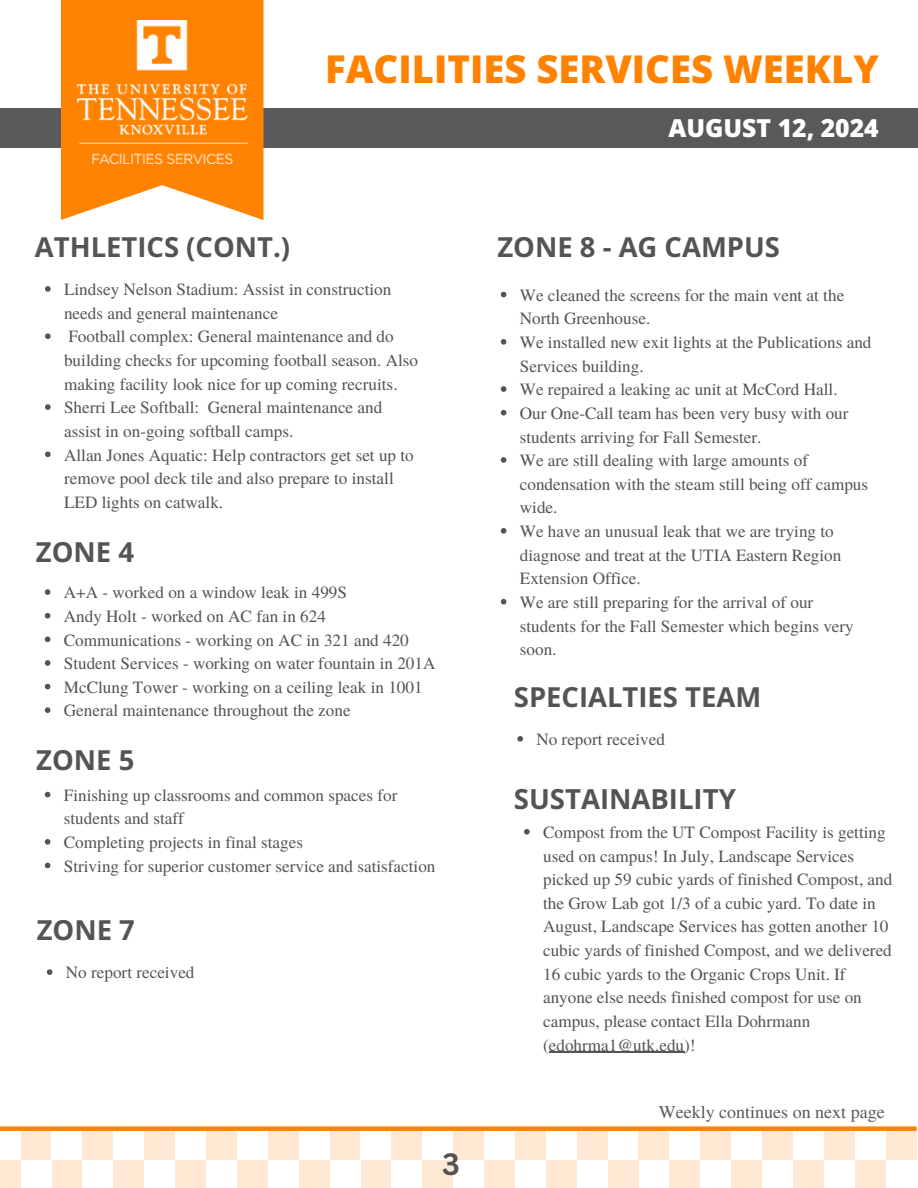
<style>
.page{position:relative;width:918px;height:1188px;background:#fff}
.page>*{position:absolute;margin:0;border:0;box-sizing:border-box;transform-origin:0 0}
.t1{font:800 38.25px "Open Sans";color:#ff8200}
.t2{font:700 30px "Canva Sans";color:#545454}
.t3{font:700 27.6px "Open Sans";color:#545454}
.t4{font:700 27.45px "Open Sans";color:#545454}
.t5{font:800 24.75px "Open Sans";color:#fff}
.t6{font:18px "Te X Gyre Termes";color:#58595b}
.t7{font:17.1px/23.7px "Te X Gyre Termes";color:#545454}
</style>
<div class="page">
<div style="left:0;top:108px;width:918px;height:40px;background:#58595b"></div>
<svg style="left:61px;top:0;width:203px;height:220px;fill:#ff8200"></svg>
<img style="left:77px;top:20px;width:170px;height:143px">
<div style="left:700px;top:1129px;width:31px;height:31px;background:#ffe9d4"></div>
<div style="left:762px;top:1129px;width:31px;height:31px;background:#ffe9d4"></div>
<div style="left:824px;top:1129px;width:31px;height:31px;background:#ffe9d4"></div>
<div style="left:886px;top:1129px;width:31px;height:31px;background:#ffe9d4"></div>
<div style="left:855px;top:1160px;width:31px;height:28px;background:#ffe9d4"></div>
<div style="left:793px;top:1160px;width:31px;height:28px;background:#ffe9d4"></div>
<div style="left:731px;top:1160px;width:31px;height:28px;background:#ffe9d4"></div>
<div style="left:669px;top:1160px;width:31px;height:28px;background:#ffe9d4"></div>
<div style="left:453px;top:1129px;width:31px;height:31px;background:#ffe9d4"></div>
<div style="left:515px;top:1129px;width:31px;height:31px;background:#ffe9d4"></div>
<div style="left:577px;top:1129px;width:31px;height:31px;background:#ffe9d4"></div>
<div style="left:639px;top:1129px;width:30px;height:31px;background:#ffe9d4"></div>
<div style="left:608px;top:1160px;width:31px;height:28px;background:#ffe9d4"></div>
<div style="left:546px;top:1160px;width:31px;height:28px;background:#ffe9d4"></div>
<div style="left:484px;top:1160px;width:31px;height:28px;background:#ffe9d4"></div>
<div style="left:422px;top:1160px;width:31px;height:28px;background:#ffe9d4"></div>
<div style="left:206px;top:1129px;width:31px;height:31px;background:#ffe9d4"></div>
<div style="left:268px;top:1129px;width:31px;height:31px;background:#ffe9d4"></div>
<div style="left:330px;top:1129px;width:30px;height:31px;background:#ffe9d4"></div>
<div style="left:391px;top:1129px;width:31px;height:31px;background:#ffe9d4"></div>
<div style="left:360px;top:1160px;width:31px;height:28px;background:#ffe9d4"></div>
<div style="left:299px;top:1160px;width:31px;height:28px;background:#ffe9d4"></div>
<div style="left:237px;top:1160px;width:31px;height:28px;background:#ffe9d4"></div>
<div style="left:175px;top:1160px;width:31px;height:28px;background:#ffe9d4"></div>
<div style="left:21px;top:1129px;width:31px;height:31px;background:#ffe9d4"></div>
<div style="left:82px;top:1129px;width:31px;height:31px;background:#ffe9d4"></div>
<div style="left:144px;top:1129px;width:31px;height:31px;background:#ffe9d4"></div>
<div style="left:113px;top:1160px;width:31px;height:28px;background:#ffe9d4"></div>
<div style="left:52px;top:1160px;width:30px;height:28px;background:#ffe9d4"></div>
<div style="left:0;top:1160px;width:21px;height:28px;background:#ffe9d4"></div>
<div style="left:0;top:1126px;width:917px;height:5px;background:#ff8200"></div>
<svg style="left:45px;top:589px;width:5px;height:6px"></svg>
<svg style="left:45px;top:613px;width:5px;height:6px"></svg>
<svg style="left:45px;top:637px;width:5px;height:5px"></svg>
<svg style="left:45px;top:660px;width:5px;height:6px"></svg>
<svg style="left:45px;top:684px;width:5px;height:5px"></svg>
<svg style="left:45px;top:707px;width:5px;height:6px"></svg>
<svg style="left:45px;top:792px;width:5px;height:5px"></svg>
<svg style="left:45px;top:839px;width:5px;height:6px"></svg>
<svg style="left:45px;top:863px;width:5px;height:5px"></svg>
<svg style="left:47px;top:969px;width:5px;height:6px"></svg>
<svg style="left:501px;top:292px;width:5px;height:5px"></svg>
<svg style="left:501px;top:339px;width:5px;height:6px"></svg>
<svg style="left:501px;top:386px;width:5px;height:6px"></svg>
<svg style="left:501px;top:410px;width:5px;height:6px"></svg>
<svg style="left:501px;top:457px;width:5px;height:6px"></svg>
<svg style="left:501px;top:528px;width:5px;height:6px"></svg>
<svg style="left:501px;top:599px;width:5px;height:6px"></svg>
<svg style="left:45px;top:286px;width:6px;height:6px"></svg>
<svg style="left:45px;top:333px;width:6px;height:6px"></svg>
<svg style="left:45px;top:404px;width:6px;height:6px"></svg>
<svg style="left:45px;top:452px;width:6px;height:5px"></svg>
<svg style="left:517px;top:736px;width:6px;height:6px"></svg>
<svg style="left:524px;top:829px;width:6px;height:6px"></svg>
<hr style="left:549px;top:1052px;width:135px;height:1px;background:#545454">
<h1 class="t1" style="left:325px;top:42px;width:555px">FACILITIES SERVICES WEEKLY</h1>
<h3 class="t5" style="left:669px;top:111px;width:212px">AUGUST 12, 2024</h3>
<p class="t4" style="left:35px;top:228px;width:257px">ATHLETICS (CONT.)</p>
<p class="t7" style="left:64px;top:277px;width:329px">Lindsey Nelson Stadium: Assist in construction needs and general maintenance</p>
<p class="t7" style="left:64px;top:324px;width:356px">Football complex: General maintenance and do building checks for upcoming football season. Also making facility look nice for up coming recruits.</p>
<h2 class="t7" style="left:64px;top:395px;width:320px">Sherri Lee Softball: General maintenance and assist in on-going softball camps.</h2>
<p class="t7" style="left:64px;top:442px;width:351px">Allan Jones Aquatic: Help contractors get set up to remove pool deck tile and also prepare to install<br>LED lights on catwalk.</p>
<p class="t4" style="left:36px;top:533px;width:100px">ZONE 4</p>
<p class="t7" style="left:64px;top:580px;width:285px">A+A - worked on a window leak in 499S</p>
<p class="t7" style="left:64px;top:603px;width:264px">Andy Holt - worked on AC fan in 624</p>
<p class="t7" style="left:64px;top:627px;width:347px">Communications - working on AC in 321 and 420</p>
<p class="t7" style="left:64px;top:651px;width:373px">Student Services - working on water fountain in 201A</p>
<h2 class="t7" style="left:64px;top:674px;width:360px">McClung Tower - working on a ceiling leak in 1001</h2>
<p class="t7" style="left:64px;top:698px;width:288px">General maintenance throughout the zone</p>
<p class="t4" style="left:36px;top:741px;width:100px">ZONE 5</p>
<p class="t7" style="left:64px;top:782px;width:335px">Finishing up classrooms and common spaces for students and staff</p>
<p class="t7" style="left:64px;top:830px;width:241px">Completing projects in final stages</p>
<p class="t7" style="left:64px;top:853px;width:373px">Striving for superior customer service and satisfaction</p>
<p class="t4" style="left:37px;top:911px;width:100px">ZONE 7</p>
<p class="t7" style="left:66px;top:960px;width:130px">No report received</p>
<h2 class="t2" style="left:442px;top:1143px;width:19px">3</h2>
<p class="t4" style="left:497px;top:228px;width:284px">ZONE 8 - AG CAMPUS</p>
<p class="t7" style="left:520px;top:282px;width:326px">We cleaned the screens for the main vent at the<br>North Greenhouse.</p>
<p class="t7" style="left:520px;top:330px;width:353px">We installed new exit lights at the Publications and<br>Services building.</p>
<p class="t7" style="left:520px;top:377px;width:319px">We repaired a leaking ac unit at McCord Hall.</p>
<p class="t7" style="left:520px;top:400px;width:330px">Our One-Call team has been very busy with our students arriving for Fall Semester.</p>
<h2 class="t7" style="left:520px;top:448px;width:350px">We are still dealing with large amounts of condensation with the steam still being off campus wide.</h2>
<h2 class="t7" style="left:520px;top:519px;width:323px">We have an unusual leak that we are trying to diagnose and treat at the UTIA Eastern Region<br>Extension Office.</h2>
<p class="t7" style="left:520px;top:589px;width:336px">We are still preparing for the arrival of our students for the Fall Semester which begins very soon.</p>
<h2 class="t4" style="left:514px;top:677px;width:249px">SPECIALTIES TEAM</h2>
<p class="t7" style="left:536px;top:727px;width:130px">No report received</p>
<p class="t3" style="left:514px;top:779px;width:224px">SUSTAINABILITY</p>
<p class="t7" style="left:543px;top:819px;width:351px">Compost from the UT Compost Facility is getting used on campus! In July, Landscape Services picked up 59 cubic yards of finished Compost, and the Grow Lab got 1/3 of a cubic yard. To date in August, Landscape Services has gotten another 10 cubic yards of finished Compost, and we delivered 16 cubic yards to the Organic Crops Unit. If anyone else needs finished compost for use on campus, please contact Ella Dohrmann (edohrma1@utk.edu)!</p>
<h2 class="t6" style="left:659px;top:1099px;width:227px">Weekly continues on next page</h2>
</div>
